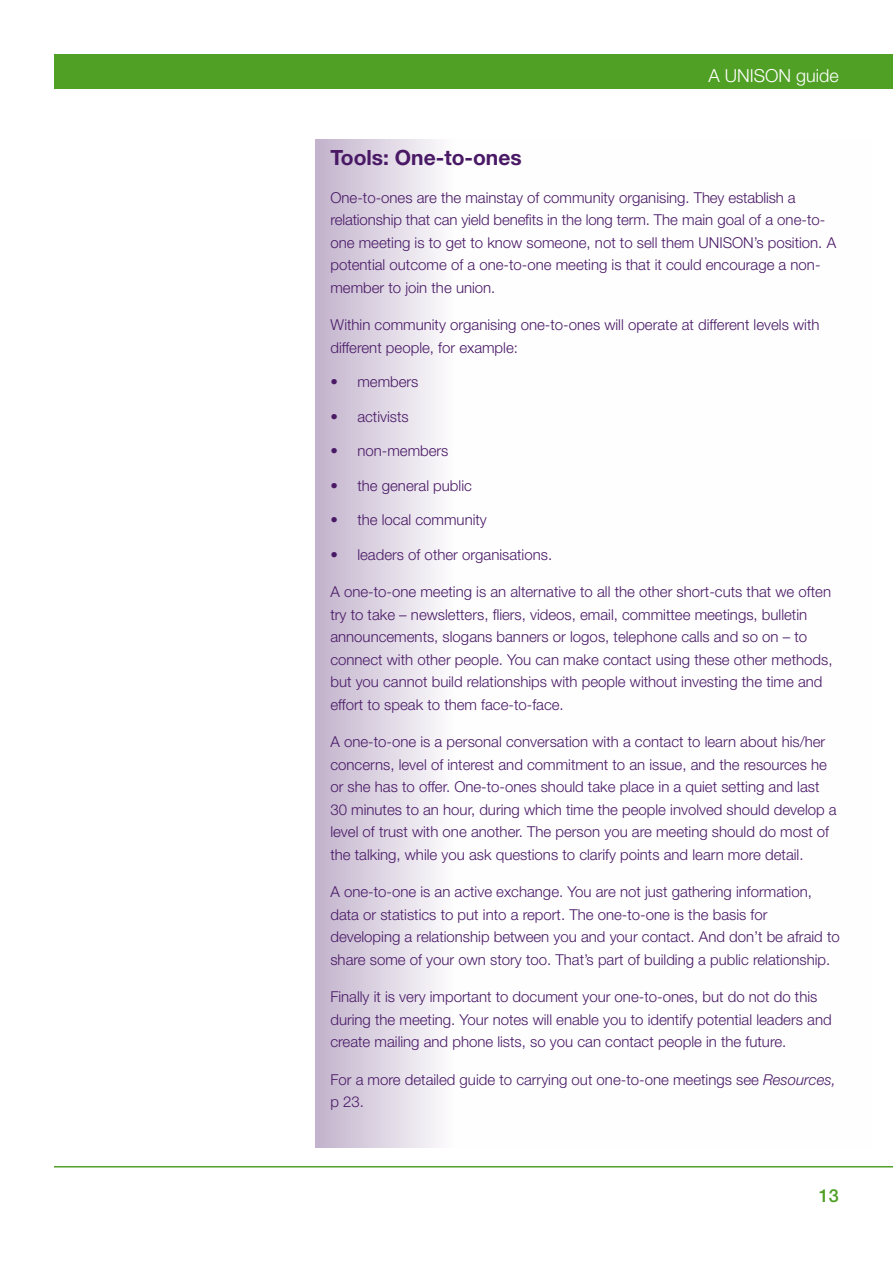
<style>
.page{position:relative;width:893px;height:1263px;background:#fff}
.page>*{position:absolute;margin:0;border:0;box-sizing:border-box;transform-origin:0 0}
.t1{font:700 21px "Helvetica Neue";color:#491966}
.t2{font:300 18px "Helvetica Neue";color:#fff}
.t3{font:500 18px "Helvetica Neue";color:#51a026}
.t4{font:300 15px/22.5px "Helvetica Neue";color:#491966}
.s1{font-style:italic}
</style>
<div class="page">
<div style="left:54px;top:54px;width:839px;height:34px;background:#51a026"></div>
<hr style="left:54px;top:1166px;width:839px;height:1px;background:#51a026">
<svg style="left:315px;top:139px;width:123px;height:1008px;background:#dbd2e1"></svg>
<p class="t2" style="left:709px;top:65px;width:132px">A UNISON guide</p>
<h1 class="t1" style="left:330px;top:145px;width:193px">Tools: One-to-ones</h1>
<p class="t4" style="left:330px;top:186px;width:507px">One-to-ones are the mainstay of community organising. They establish a relationship that can yield benefits in the long term. The main goal of a one-to&shy;one meeting is to get to know someone, not to sell them UNISON’s position. A potential outcome of a one-to-one meeting is that it could encourage a non&shy;member to join the union.</p>
<p class="t4" style="left:330px;top:313px;width:491px">Within community organising one-to-ones will operate at different levels with different people, for example:</p>
<p class="t4" style="left:330px;top:370px;width:90px">• members</p>
<p class="t4" style="left:330px;top:405px;width:80px">• activists</p>
<p class="t4" style="left:330px;top:439px;width:120px">• non-members</p>
<p class="t4" style="left:330px;top:474px;width:143px">• the general public</p>
<p class="t4" style="left:330px;top:508px;width:158px">• the local community</p>
<p class="t4" style="left:330px;top:543px;width:223px">• leaders of other organisations.</p>
<p class="t4" style="left:330px;top:580px;width:504px">A one-to-one meeting is an alternative to all the other short-cuts that we often try to take – newsletters, fliers, videos, email, committee meetings, bulletin announcements, slogans banners or logos, telephone calls and so on – to connect with other people. You can make contact using these other methods, but you cannot build relationships with people without investing the time and effort to speak to them face-to-face.</p>
<p class="t4" style="left:330px;top:730px;width:508px">A one-to-one is a personal conversation with a contact to learn about his/her concerns, level of interest and commitment to an issue, and the resources he or she has to offer. One-to-ones should take place in a quiet setting and last 30 minutes to an hour, during which time the people involved should develop a level of trust with one another. The person you are meeting should do most of the talking, while you ask questions to clarify points and learn more detail.</p>
<p class="t4" style="left:330px;top:880px;width:511px">A one-to-one is an active exchange. You are not just gathering information, data or statistics to put into a report. The one-to-one is the basis for developing a relationship between you and your contact. And don’t be afraid to share some of your own story too. That’s part of building a public relationship.</p>
<p class="t4" style="left:330px;top:985px;width:503px">Finally it is very important to document your one-to-ones, but do not do this during the meeting. Your notes will enable you to identify potential leaders and create mailing and phone lists, so you can contact people in the future.</p>
<p class="t4" style="left:330px;top:1068px;width:507px">For a more detailed guide to carrying out one-to-one meetings see <span class="s1">Resources, </span>p 23.</p>
<p class="t3" style="left:819px;top:1184px;width:22px">13</p>
</div>
